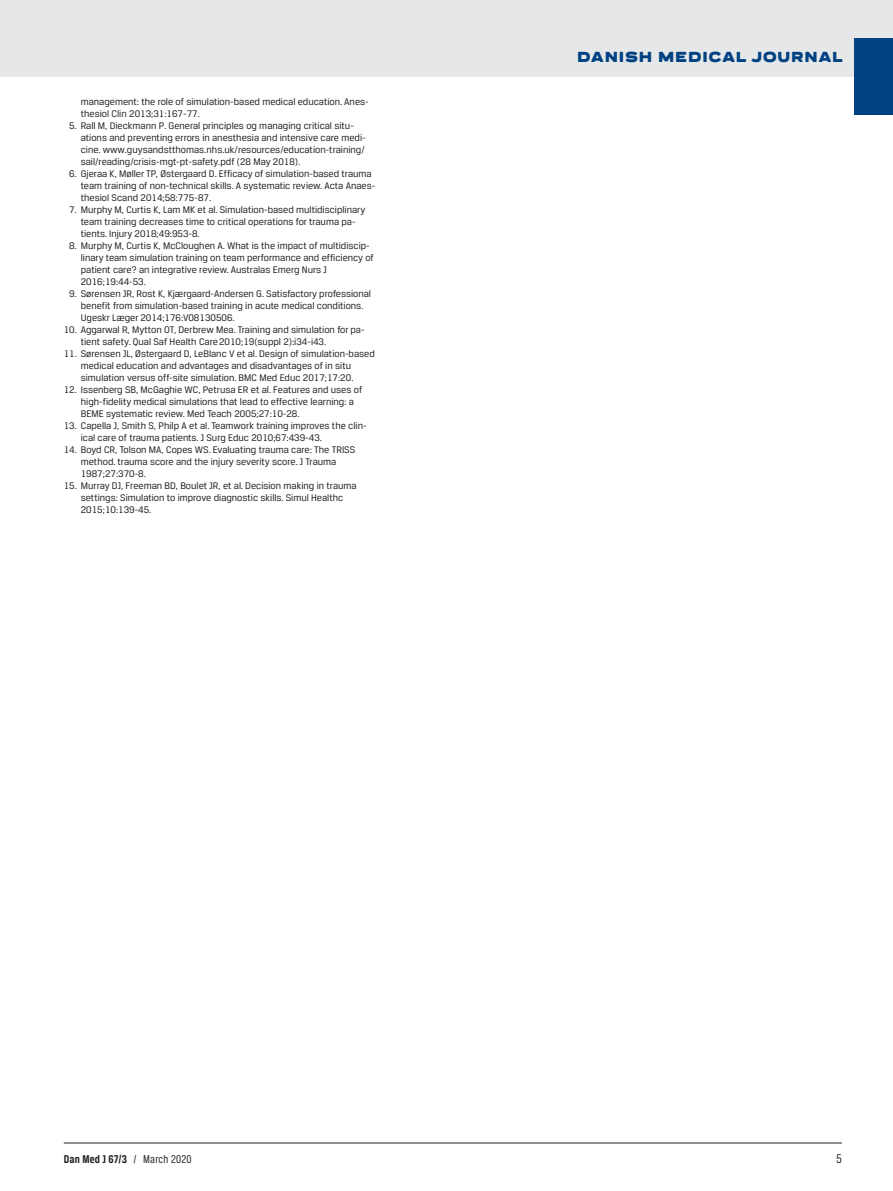
<style>
.page{position:relative;width:893px;height:1191px;background:#fff}
.page>*{position:absolute;margin:0;border:0;box-sizing:border-box;transform-origin:0 0}
.t1{font:900 expanded 15px "Praktika Rnd";letter-spacing:.025em;color:#004282}
.t2{font:13.5px "Breuer Condensed";color:#231f20}
.t3{font:700 12px "Breuer Condensed";letter-spacing:.02em;color:#231f20}
.t4{font:10.2px/12px "Breuer Text";color:#231f20}
.s1{font-weight:400}
</style>
<div class="page">
<hr style="left:64px;top:1142px;width:778px;height:1px;background:#231f20">
<div style="left:0;top:0;width:893px;height:77px;background:#e6e7e8"></div>
<div style="left:855px;top:38px;width:38px;height:39px;background:#004282"></div>
<div style="left:855px;top:77px;width:38px;height:38px;background:#004282"></div>
<p class="t4" style="left:81px;top:95px;width:289px">management: the role of simulation-based medical education. Anes&shy;thesiol Clin 2013;31:167-77.</p>
<p class="t4" style="left:81px;top:119px;width:286px;text-indent:-12px">5. Rall M, Dieckmann P. General principles og managing critical situ&shy;ations and preventing errors in anesthesia and intensive care medi&shy;cine. www.guysandstthomas.nhs.uk/resources/education-training/ sail/reading/crisis-mgt-pt-safety.pdf (28 May 2018).</p>
<p class="t4" style="left:81px;top:167px;width:296px;text-indent:-12px">6. Gjeraa K, Møller TP, Østergaard D. Efficacy of simulation-based trauma team training of non-technical skills. A systematic review. Acta Anaes&shy;thesiol Scand 2014;58:775-87.</p>
<p class="t4" style="left:81px;top:203px;width:286px;text-indent:-12px">7. Murphy M, Curtis K, Lam MK et al. Simulation-based multidisciplinary team training decreases time to critical operations for trauma pa&shy;tients. Injury 2018;49:953-8.</p>
<p class="t4" style="left:81px;top:239px;width:294px;text-indent:-12px">8. Murphy M, Curtis K, McCloughen A. What is the impact of multidiscip&shy;linary team simulation training on team performance and efficiency of patient care? an integrative review. Australas Emerg Nurs J 2016;19:44-53.</p>
<p class="t4" style="left:81px;top:287px;width:292px;text-indent:-12px">9. Sørensen JR, Rost K, Kjærgaard-Andersen G. Satisfactory professional benefit from simulation-based training in acute medical conditions.<br>Ugeskr Læger 2014;176:V08130506.</p>
<p class="t4" style="left:81px;top:323px;width:285px;text-indent:-17px">10. Aggarwal R, Mytton OT, Derbrew Mea. Training and simulation for pa&shy;tient safety. Qual Saf Health Care 2010;19(suppl 2):i34-i43.</p>
<p class="t4" style="left:81px;top:347px;width:295px;text-indent:-17px">11. Sørensen JL, Østergaard D, LeBlanc V et al. Design of simulation-based medical education and advantages and disadvantages of in situ simulation versus off-site simulation. BMC Med Educ 2017;17:20.</p>
<p class="t4" style="left:81px;top:383px;width:283px;text-indent:-17px">12. Issenberg SB, McGaghie WC, Petrusa ER et al. Features and uses of high-fidelity medical simulations that lead to effective learning: a<br>BEME systematic review. Med Teach 2005;27:10-28.</p>
<p class="t4" style="left:81px;top:419px;width:286px;text-indent:-17px">13. Capella J, Smith S, Philp A et al. Teamwork training improves the clin&shy;ical care of trauma patients. J Surg Educ 2010;67:439-43.</p>
<p class="t4" style="left:81px;top:443px;width:276px;text-indent:-17px">14. Boyd CR, Tolson MA, Copes WS. Evaluating trauma care: The TRISS method. trauma score and the injury severity score. J Trauma<br>1987;27:370-8.</p>
<p class="t4" style="left:81px;top:479px;width:277px;text-indent:-17px">15. Murray DJ, Freeman BD, Boulet JR, et al. Decision making in trauma settings: Simulation to improve diagnostic skills. Simul Healthc<br>2015;10:139-45.</p>
<h1 class="t1" style="left:577px;top:43px;width:268px">DANISH MEDICAL JOURNAL</h1>
<p class="t3" style="left:64px;top:1152px;width:129px">Dan Med J 67/3 <span class="s1">/ March 2020</span></p>
<h2 class="t2" style="left:836px;top:1150px;width:7px">5</h2>
</div>
